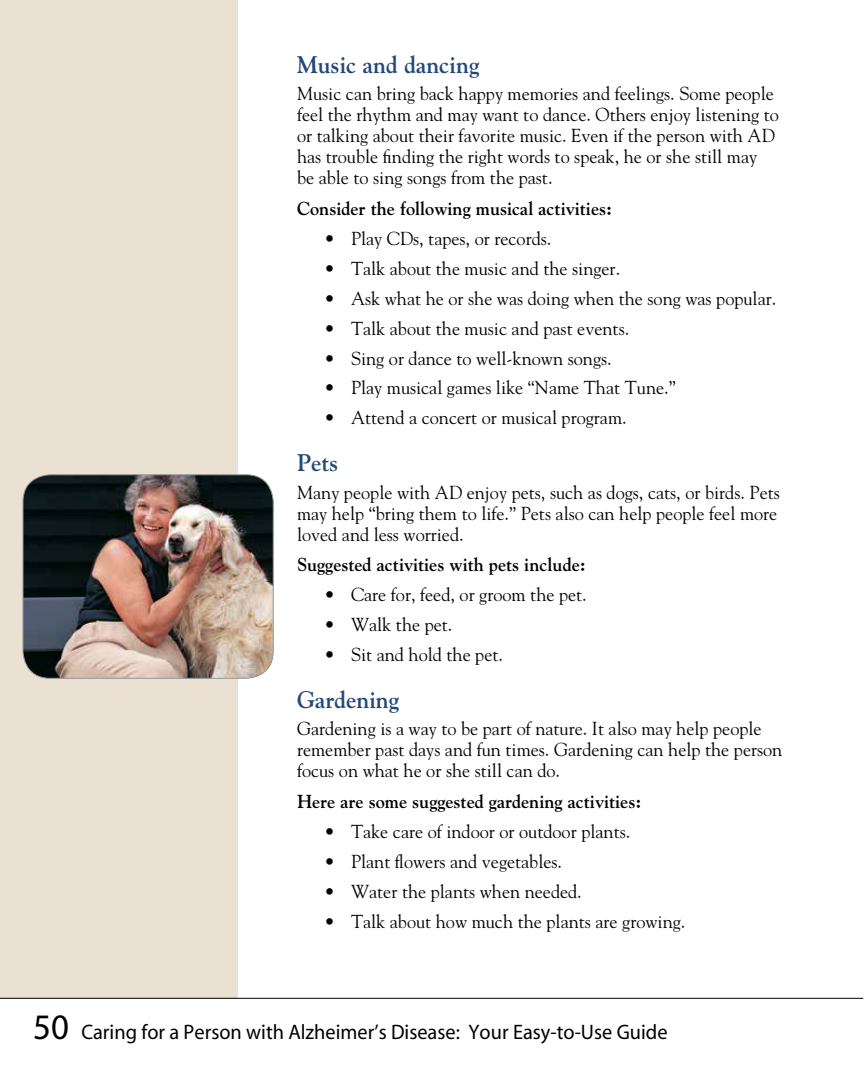
<style>
.page{position:relative;width:864px;height:1080px;background:#fff}
.page>*{position:absolute;margin:0;border:0;box-sizing:border-box;transform-origin:0 0}
.t1{font:700 24px "Goudy";color:#23487a}
.t2{font:21px "Myriad";color:#000}
.t3{font:18.75px/21px "Goudy";color:#000}
.t4{font:700 18.75px "Goudy";color:#000}
.s1{font-size:36px}
</style>
<div class="page">
<div style="left:0;top:0;width:237px;height:999px;background:#eae1d3"></div>
<hr style="left:0;top:998px;width:863px;height:1px;background:#000">
<img style="left:23px;top:475px;width:250px;height:203px">
<div style="left:23px;top:475px;width:250px;height:203px;border:1px solid #939598;border-radius:27px"></div>
<p class="t1" style="left:297px;top:50px;width:184px">Music and dancing</p>
<p class="t3" style="left:297px;top:82px;width:483px">Music can bring back happy memories and feelings. Some people feel the rhythm and may want to dance. Others enjoy listening to or talking about their favorite music. Even if the person with AD has trouble finding the right words to speak, he or she still may be able to sing songs from the past.</p>
<p class="t4" style="left:297px;top:197px;width:317px">Consider the following musical activities:</p>
<p class="t3" style="left:324px;top:227px;width:229px">• Play CDs, tapes, or records.</p>
<p class="t3" style="left:324px;top:257px;width:298px">• Talk about the music and the singer.</p>
<p class="t3" style="left:324px;top:287px;width:454px">• Ask what he or she was doing when the song was popular.</p>
<p class="t3" style="left:324px;top:317px;width:307px">• Talk about the music and past events.</p>
<p class="t3" style="left:324px;top:347px;width:289px">• Sing or dance to well-known songs.</p>
<p class="t3" style="left:324px;top:377px;width:353px">• Play musical games like “Name That Tune.”</p>
<p class="t3" style="left:324px;top:407px;width:304px">• Attend a concert or musical program.</p>
<p class="t1" style="left:297px;top:448px;width:43px">Pets</p>
<p class="t3" style="left:297px;top:481px;width:484px">Many people with AD enjoy pets, such as dogs, cats, or birds. Pets may help “bring them to life.” Pets also can help people feel more loved and less worried.</p>
<p class="t4" style="left:297px;top:554px;width:290px">Suggested activities with pets include:</p>
<p class="t3" style="left:324px;top:584px;width:264px">• Care for, feed, or groom the pet.</p>
<p class="t3" style="left:324px;top:614px;width:130px">• Walk the pet.</p>
<p class="t3" style="left:324px;top:644px;width:181px">• Sit and hold the pet.</p>
<p class="t1" style="left:297px;top:685px;width:104px">Gardening</p>
<p class="t3" style="left:297px;top:718px;width:487px">Gardening is a way to be part of nature. It also may help people remember past days and fun times. Gardening can help the person focus on what he or she still can do.</p>
<p class="t4" style="left:297px;top:790px;width:346px">Here are some suggested gardening activities:</p>
<p class="t3" style="left:324px;top:821px;width:308px">• Take care of indoor or outdoor plants.</p>
<p class="t3" style="left:324px;top:851px;width:240px">• Plant flowers and vegetables.</p>
<p class="t3" style="left:324px;top:880px;width:259px">• Water the plants when needed.</p>
<p class="t3" style="left:324px;top:910px;width:363px">• Talk about how much the plants are growing.</p>
<p class="t2" style="left:33px;top:1022px;width:636px"><span class="s1">50</span> Caring for a Person with Alzheimer’s Disease: Your Easy-to-Use Guide</p>
</div>
